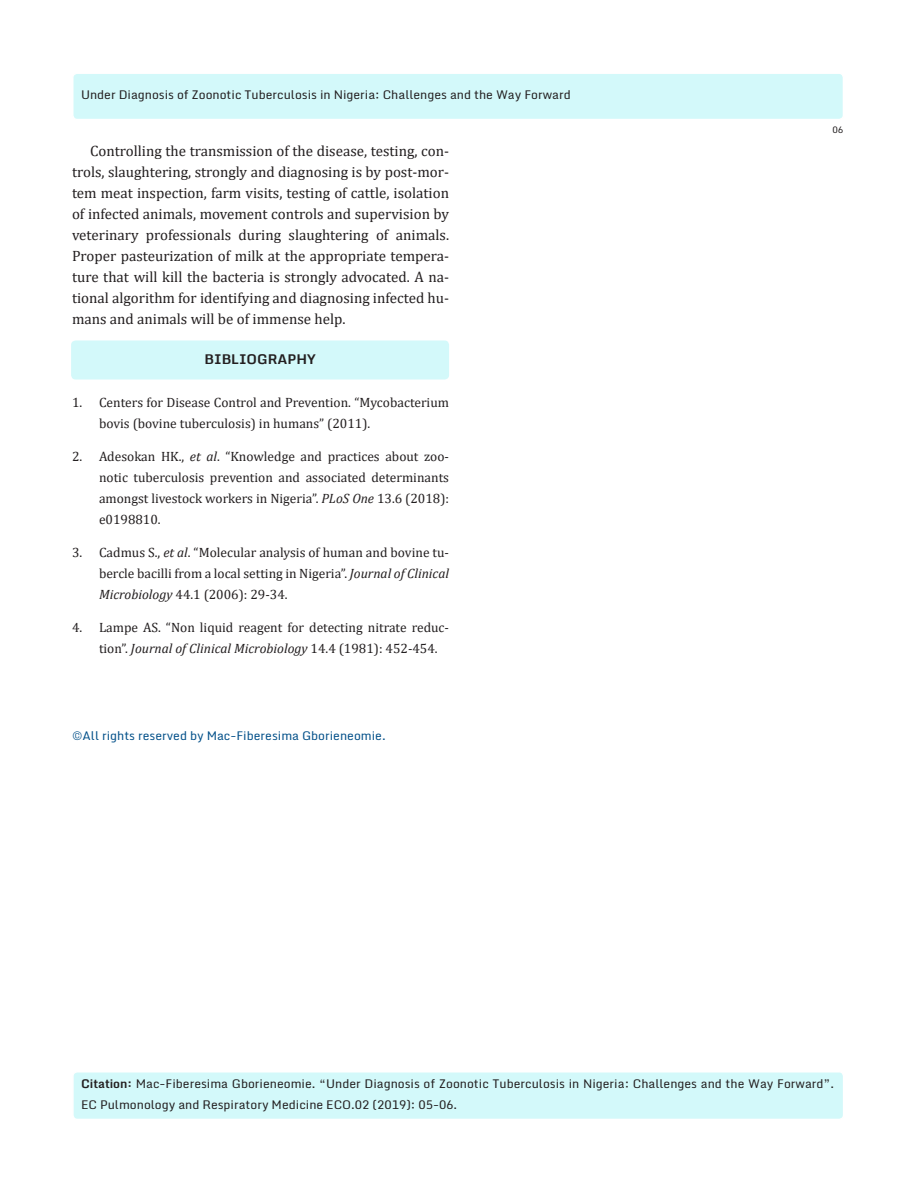
<style>
.page{position:relative;width:918px;height:1188px;background:#fff}
.page>*{position:absolute;margin:0;border:0;box-sizing:border-box;transform-origin:0 0}
.t1{font:15px/21px "Cambria";color:#231f20;text-align:justify}
.t2{font:13.5px/21px "Cambria";color:#231f20}
.t3{font:700 13.5px "Monda";color:#231f20}
.t4{font:12px/21px "Monda";color:#231f20}
.t5{font:12px "Monda";color:#035089}
.t6{font:9px "Monda";color:#231f20}
.s1{font-style:italic}
.s2{font-weight:700}
</style>
<div class="page">
<div style="left:73px;top:73px;width:770px;height:47px;background:#d3f9fa;border-radius:4px"></div>
<div style="left:72px;top:72px;width:772px;height:48px;border:2px solid #fff;border-radius:4px"></div>
<div style="left:73px;top:1072px;width:771px;height:47px;background:#d3f9fa;border-radius:4px"></div>
<div style="left:72px;top:1071px;width:772px;height:49px;border:2px solid #fff;border-radius:4px"></div>
<div style="left:71px;top:340px;width:378px;height:40px;background:#d3f9fa;border-radius:4px"></div>
<p class="t4" style="left:81px;top:85px;width:491px">Under Diagnosis of Zoonotic Tuberculosis in Nigeria: Challenges and the Way Forward</p>
<p class="t1" style="left:72px;top:140px;width:379px;text-indent:18px">Controlling the transmission of the disease, testing, con&shy;trols, slaughtering, strongly and diagnosing is by post-mor&shy;tem meat inspection, farm visits, testing of cattle, isolation of infected animals, movement controls and supervision by veterinary professionals during slaughtering of animals.<br>Proper pasteurization of milk at the appropriate tempera&shy;ture that will kill the bacteria is strongly advocated. A na&shy;tional algorithm for identifying and diagnosing infected hu&shy;mans and animals will be of immense help.</p>
<p class="t3" style="left:205px;top:348px;width:113px">BIBLIOGRAPHY</p>
<p class="t2" style="left:99px;top:392px;width:352px;text-indent:-27px">1. Centers for Disease Control and Prevention. “Mycobacterium bovis (bovine tuberculosis) in humans” (2011).</p>
<p class="t2" style="left:99px;top:446px;width:352px;text-align:justify;text-indent:-27px">2. Adesokan HK., <span class="s1">et al</span>. “Knowledge and practices about zoo&shy;notic tuberculosis prevention and associated determinants amongst livestock workers in Nigeria”. <span class="s1">PLoS One</span> 13.6 (2018): e0198810.</p>
<p class="t2" style="left:99px;top:542px;width:352px;text-align:justify;text-indent:-27px">3. Cadmus S., <span class="s1">et al</span>. “Molecular analysis of human and bovine tu&shy;bercle bacilli from a local setting in Nigeria”. <span class="s1">Journal of Clinical Microbiology</span> 44.1 (2006): 29-34.</p>
<p class="t2" style="left:99px;top:617px;width:352px;text-indent:-27px">4. Lampe AS. “Non liquid reagent for detecting nitrate reduc&shy;tion”. <span class="s1">Journal of Clinical Microbiology</span> 14.4 (1981): 452-454.</p>
<p class="t5" style="left:72px;top:727px;width:315px">©All rights reserved by Mac-Fiberesima Gborieneomie.</p>
<p class="t6" style="left:832px;top:124px;width:12px">06</p>
<p class="t4" style="left:81px;top:1073px;width:755px"><span class="s2">Citation:</span> Mac-Fiberesima Gborieneomie. “Under Diagnosis of Zoonotic Tuberculosis in Nigeria: Challenges and the Way Forward”.<br>EC Pulmonology and Respiratory Medicine ECO.02 (2019): 05-06.</p>
</div>
